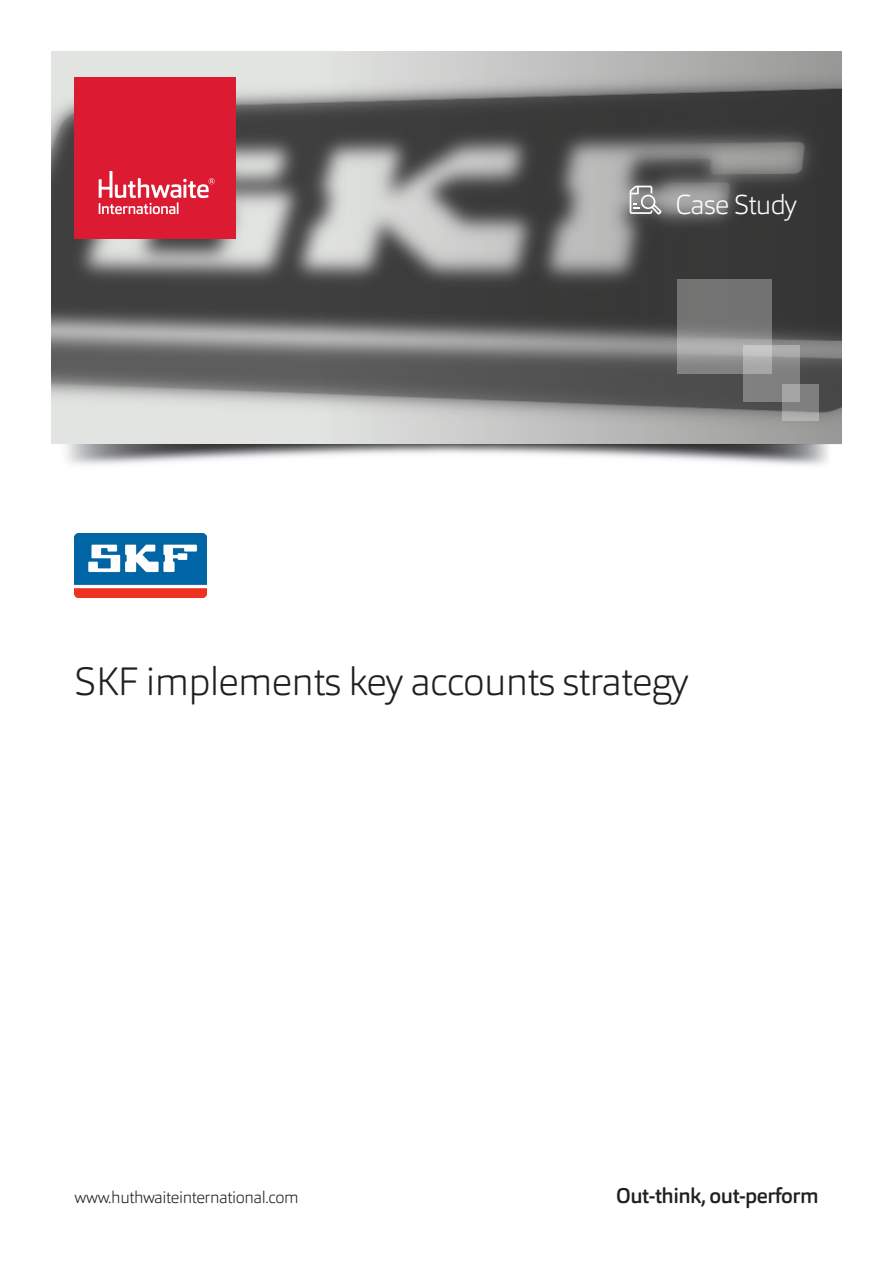
<style>
.page{position:relative;width:893px;height:1263px;background:#fff}
.page>*{position:absolute;margin:0;border:0;box-sizing:border-box;transform-origin:0 0}
.t1{font:200 39px "Orgon";letter-spacing:-.02em;color:#231f20}
.t2{font:200 27px "Orgon";letter-spacing:-.025em;color:#fff}
.t3{font:500 21px "Orgon";letter-spacing:-.025em;color:#231f20}
.t4{font:200 16.5px "Orgon";letter-spacing:-.025em;color:#231f20}
</style>
<div class="page">
<img style="left:74px;top:534px;width:132px;height:63px">
<img style="left:51px;top:51px;width:791px;height:415px">
<svg style="left:74px;top:51px;width:768px;height:393px;background:#7d7d7c"></svg>
<svg style="left:630px;top:186px;width:31px;height:28px"></svg>
<svg style="left:677px;top:279px;width:95px;height:95px;background:#818181"></svg>
<svg style="left:743px;top:345px;width:57px;height:57px;background:#959594"></svg>
<svg style="left:782px;top:384px;width:37px;height:37px"></svg>
<div style="left:74px;top:77px;width:162px;height:161px;background:#dc1a32"></div>
<svg style="left:99px;top:171px;width:116px;height:43px"></svg>
<p class="t2" style="left:676px;top:187px;width:123px">Case Study</p>
<p class="t1" style="left:75px;top:656px;width:616px">SKF implements key accounts strategy</p>
<p class="t4" style="left:74px;top:1187px;width:226px">www.huthwaiteinternational.com</p>
<p class="t3" style="left:616px;top:1183px;width:204px">Out-think, out-perform</p>
</div>
